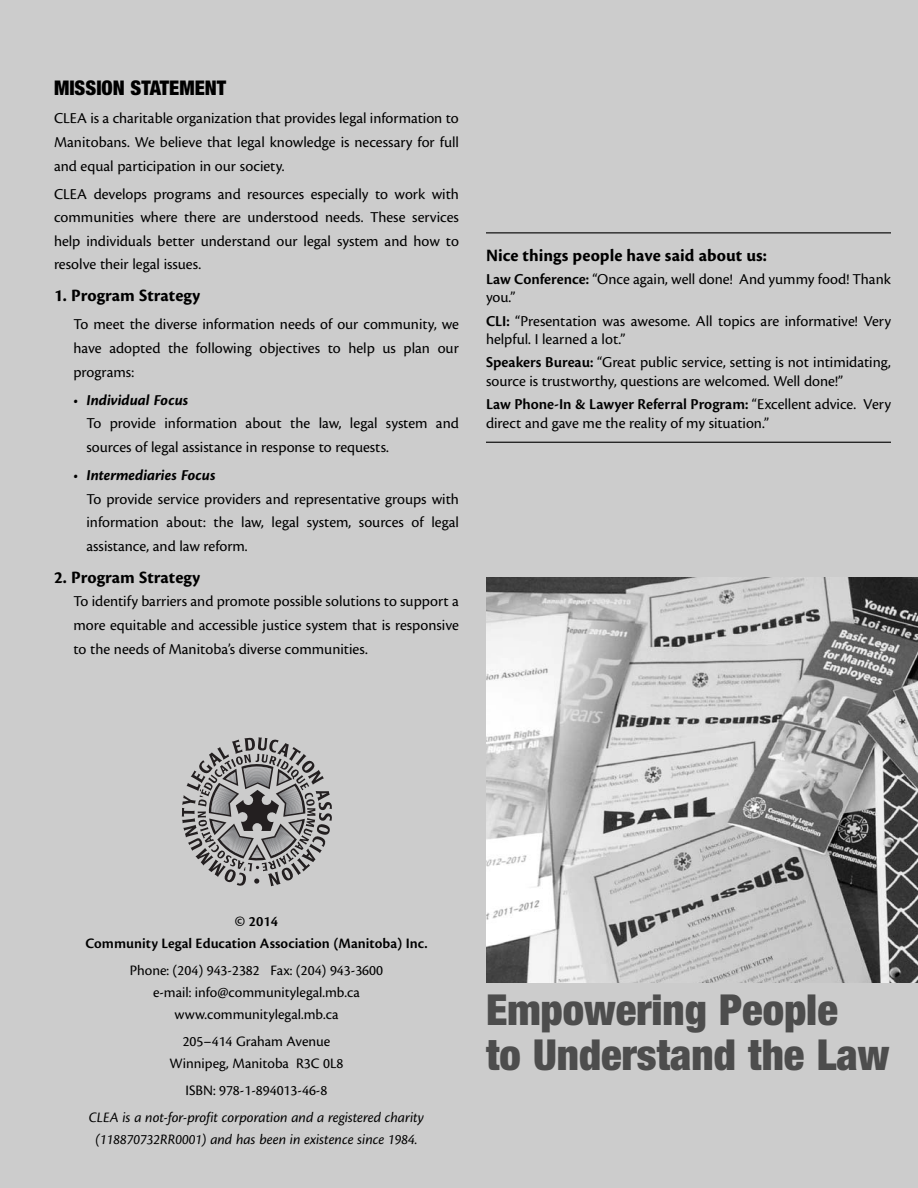
<style>
.page{position:relative;width:918px;height:1188px;background:#ccc}
.page>*{position:absolute;margin:0;border:0;box-sizing:border-box;transform-origin:0 0}
.t1{font:900 condensed 42.75px/45px "Helvetica Neue";color:#4d4d4d}
.t2{font:900 condensed 20.25px "Helvetica Neue";color:#000}
.t3{font:700 18px "Cronos Pro";color:#000}
.t4{font:15.75px/23.7px "Cronos Pro";color:#000;text-align:justify}
.t5{font:italic 700 15.75px "Cronos Pro";color:#000}
.t6{font:15px/21.9px "Cronos Pro";color:#000;text-align:center}
.t7{font:italic 15px/21.9px "Cronos Pro";color:#000;text-align:center}
.t8{font:600 15px/21.9px "Cronos Pro";color:#000;text-align:center}
.s1{font-weight:600}
</style>
<div class="page">
<img style="left:486px;top:578px;width:432px;height:405px">
<svg style="left:182px;top:737px;width:150px;height:149px"></svg>
<hr style="left:486px;top:232px;width:405px;height:1px;background:#000">
<hr style="left:486px;top:442px;width:405px;height:1px;background:#000">
<p class="t2" style="left:54px;top:81px;width:174px">MISSION STATEMENT</p>
<p class="t4" style="left:54px;top:107px;width:407px">CLEA is a charitable organization that provides legal information to Manitobans. We believe that legal knowledge is necessary for full and equal participation in our society.</p>
<p class="t4" style="left:54px;top:182px;width:407px">CLEA develops programs and resources especially to work with communities where there are understood needs. These services help individuals better understand our legal system and how to resolve their legal issues.</p>
<p class="t3" style="left:54px;top:289px;width:148px">1. Program Strategy</p>
<p class="t4" style="left:73px;top:313px;width:387px">To meet the diverse information needs of our community, we have adopted the following objectives to help us plan our programs:</p>
<p class="t5" style="left:73px;top:393px;width:116px">• Individual Focus</p>
<p class="t4" style="left:86px;top:412px;width:374px">To provide information about the law, legal system and sources of legal assistance in response to requests.</p>
<p class="t5" style="left:73px;top:469px;width:144px">• Intermediaries Focus</p>
<p class="t4" style="left:86px;top:487px;width:374px">To provide service providers and representative groups with information about: the law, legal system, sources of legal assistance, and law reform.</p>
<p class="t3" style="left:54px;top:570px;width:148px">2. Program Strategy</p>
<p class="t4" style="left:73px;top:590px;width:387px">To identify barriers and promote possible solutions to support a more equitable and accessible justice system that is responsive to the needs of Manitoba’s diverse communities.</p>
<p class="t3" style="left:486px;top:248px;width:283px">Nice things people have said about us:</p>
<p class="t4" style="left:486px;top:270px;width:406px;line-height:18.8px"><span class="s1">Law Conference:</span> “Once again, well done! And yummy food! Thank you.”</p>
<p class="t4" style="left:486px;top:312px;width:407px;line-height:18.8px"><span class="s1">CLI:</span> “Presentation was awesome. All topics are informative! Very helpful. I learned a lot.”</p>
<p class="t4" style="left:486px;top:354px;width:406px;line-height:18.8px"><span class="s1">Speakers Bureau:</span> “Great public service, setting is not intimidating, source is trustworthy, questions are welcomed. Well done!”</p>
<p class="t4" style="left:486px;top:396px;width:406px;line-height:18.8px"><span class="s1">Law Phone-In &amp; Lawyer Referral Program:</span> “Excellent advice. Very direct and gave me the reality of my situation.”</p>
<p class="t8" style="left:85px;top:911px;width:344px">© 2014<br>Community Legal Education Association (Manitoba) Inc.</p>
<p class="t6" style="left:130px;top:960px;width:255px">Phone: (204) 943-2382 Fax: (204) 943-3600 e-mail: info@communitylegal.mb.ca www.communitylegal.mb.ca</p>
<p class="t6" style="left:169px;top:1031px;width:176px">205–414 Graham Avenue<br>Winnipeg, Manitoba R3C 0L8</p>
<p class="t6" style="left:186px;top:1080px;width:143px">ISBN: 978-1-894013-46-8</p>
<p class="t7" style="left:89px;top:1108px;width:337px">CLEA is a not-for-profit corporation and a registered charity (118870732RR0001) and has been in existence since 1984.</p>
<h1 class="t1" style="left:486px;top:991px;width:405px">Empowering People<br>to Understand the Law</h1>
</div>
